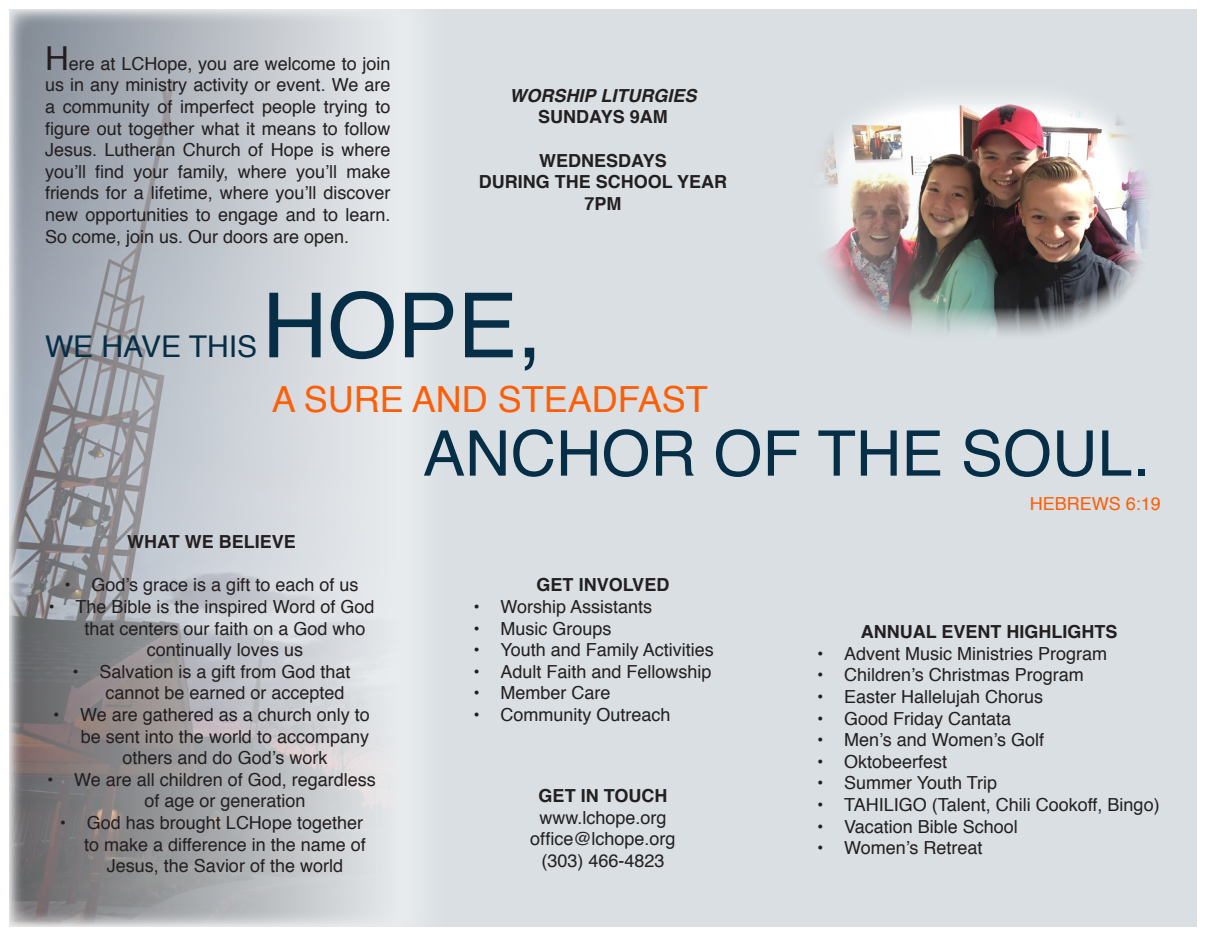
<style>
.page{position:relative;width:1206px;height:936px;background:#fff}
.page>*{position:absolute;margin:0;border:0;box-sizing:border-box;transform-origin:0 0}
.t1{font:90px "Helvetica";color:#062e46}
.t2{font:63px "Helvetica";color:#062e46}
.t3{font:36px "Helvetica";color:#ff5e05}
.t4{font:30px "Helvetica";color:#062e46}
.t5{font:18px/21.6px "Helvetica";color:#231f20}
.t6{font:700 18px "Helvetica";color:#231f20}
.t7{font:italic 700 18px "Helvetica";color:#231f20}
.t8{font:18px "Helvetica";color:#ff5e05}
.s1{font-size:33px}
</style>
<div class="page">
<div style="left:10px;top:10px;width:1186px;height:916px;background:#d9dfe3"></div>
<div style="left:0;top:0;width:457px;height:936px;background:#fff;opacity:.75"></div>
<div style="left:8px;top:8px;width:398px;height:920px;background:#fff;opacity:.75"></div>
<img style="left:821px;top:96px;width:327px;height:239px">
<p class="t5" style="left:45px;top:53px;width:347px;text-align:justify"><span class="s1">H</span>ere at LCHope, you are welcome to join us in any ministry activity or event. We are a community of imperfect people trying to figure out together what it means to follow Jesus. Lutheran Church of Hope is where you’ll find your family, where you’ll make friends for a lifetime, where you’ll discover new opportunities to engage and to learn.<br>So come, join us. Our doors are open.</p>
<p class="t7" style="left:510px;top:81px;width:188px">WORSHIP LITURGIES</p>
<p class="t6" style="left:538px;top:102px;width:131px">SUNDAYS 9AM</p>
<p class="t6" style="left:539px;top:146px;width:129px">WEDNESDAYS</p>
<p class="t6" style="left:479px;top:167px;width:250px">DURING THE SCHOOL YEAR</p>
<p class="t6" style="left:584px;top:189px;width:39px">7PM</p>
<p class="t4" style="left:45px;top:324px;width:214px">WE HAVE THIS</p>
<p class="t1" style="left:262px;top:256px;width:282px">HOPE,</p>
<p class="t3" style="left:272px;top:372px;width:438px">A SURE AND STEADFAST</p>
<p class="t2" style="left:423px;top:405px;width:728px">ANCHOR OF THE SOUL.</p>
<p class="t8" style="left:1030px;top:490px;width:133px">HEBREWS 6:19</p>
<p class="t6" style="left:127px;top:527px;width:170px">WHAT WE BELIEVE</p>
<p class="t5" style="left:65px;top:575px;width:295px">• God’s grace is a gift to each of us</p>
<p class="t5" style="left:49px;top:596px;width:327px">• The Bible is the inspired Word of God</p>
<p class="t5" style="left:84px;top:618px;width:283px">that centers our faith on a God who</p>
<p class="t5" style="left:147px;top:640px;width:158px">continually loves us</p>
<p class="t5" style="left:105px;top:661px;width:247px;text-indent:-33px">• Salvation is a gift from God that cannot be earned or accepted</p>
<p class="t5" style="left:53px;top:704px;width:318px">• We are gathered as a church only to</p>
<p class="t5" style="left:81px;top:726px;width:290px">be sent into the world to accompany</p>
<p class="t5" style="left:123px;top:748px;width:206px">others and do God’s work</p>
<p class="t5" style="left:144px;top:769px;width:233px;text-indent:-97px">• We are all children of God, regardless of age or generation</p>
<p class="t5" style="left:60px;top:812px;width:305px">• God has brought LCHope together</p>
<p class="t5" style="left:84px;top:834px;width:283px">to make a difference in the name of</p>
<p class="t5" style="left:107px;top:856px;width:238px">Jesus, the Savior of the world</p>
<p class="t6" style="left:537px;top:570px;width:134px">GET INVOLVED</p>
<p class="t5" style="left:473px;top:596px;width:180px">• Worship Assistants</p>
<p class="t5" style="left:473px;top:618px;width:140px">• Music Groups</p>
<p class="t5" style="left:473px;top:640px;width:242px">• Youth and Family Activities</p>
<p class="t5" style="left:473px;top:661px;width:240px">• Adult Faith and Fellowship</p>
<p class="t5" style="left:473px;top:683px;width:139px">• Member Care</p>
<p class="t5" style="left:473px;top:704px;width:199px">• Community Outreach</p>
<p class="t6" style="left:539px;top:781px;width:130px">GET IN TOUCH</p>
<p class="t5" style="left:539px;top:807px;width:129px">www.lchope.org</p>
<p class="t5" style="left:530px;top:829px;width:147px">office@lchope.org</p>
<p class="t5" style="left:541px;top:850px;width:125px">(303) 466-4823</p>
<p class="t6" style="left:861px;top:617px;width:258px">ANNUAL EVENT HIGHLIGHTS</p>
<p class="t5" style="left:817px;top:643px;width:292px">• Advent Music Ministries Program</p>
<p class="t5" style="left:817px;top:665px;width:268px">• Children’s Christmas Program</p>
<p class="t5" style="left:817px;top:686px;width:228px">• Easter Hallelujah Chorus</p>
<p class="t5" style="left:817px;top:708px;width:196px">• Good Friday Cantata</p>
<p class="t5" style="left:817px;top:730px;width:229px">• Men’s and Women’s Golf</p>
<p class="t5" style="left:817px;top:751px;width:132px">• Oktobeerfest</p>
<p class="t5" style="left:817px;top:773px;width:182px">• Summer Youth Trip</p>
<p class="t5" style="left:817px;top:794px;width:344px">• TAHILIGO (Talent, Chili Cookoff, Bingo)</p>
<p class="t5" style="left:817px;top:816px;width:202px">• Vacation Bible School</p>
<p class="t5" style="left:817px;top:838px;width:167px">• Women’s Retreat</p>
</div>
